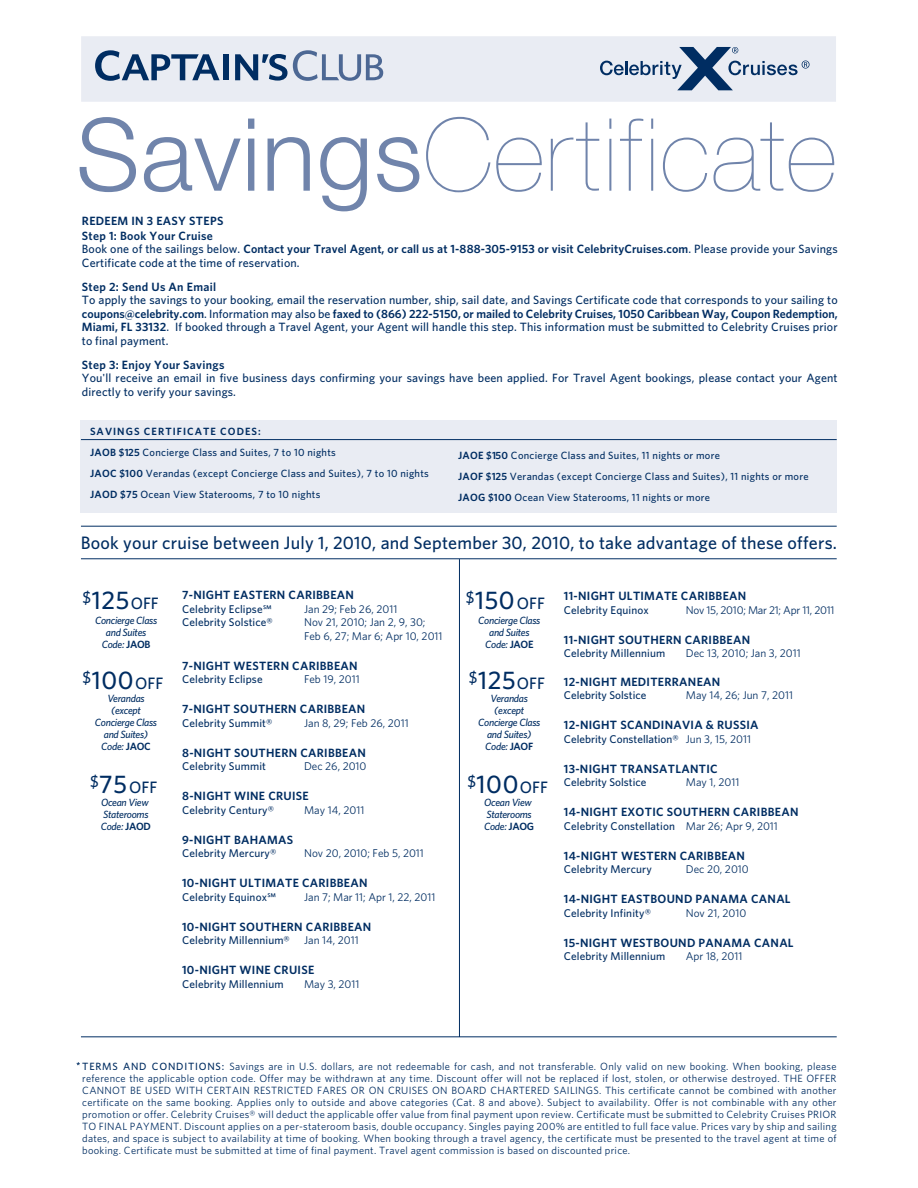
<style>
.page{position:relative;width:918px;height:1188px;background:#fff}
.page>*{position:absolute;margin:0;border:0;box-sizing:border-box;transform-origin:0 0}
.t1{font:200 100.95px "Helvetica Neue";letter-spacing:.01em;color:#7084ab}
.t2{font:500 18px "Whitney";letter-spacing:.01em;color:#002d62}
.t3{font:500 16.5px "Whitney";color:#002d62}
.t4{font:500 12px/13.5px "Whitney";letter-spacing:.01em;color:#002d62}
.t5{font:600 12px/15px "Whitney";letter-spacing:.025em;color:#002d62}
.t6{font:500 11.25px "Whitney";letter-spacing:.01em;color:#002d62}
.t7{font:11.25px/13.5px "Whitney";color:#002d62}
.t8{font:11.25px "Whitney";letter-spacing:-.02em;color:#002d62}
.t9{font:10.5px/12px "Whitney";letter-spacing:.025em;color:#002d62;text-align:justify}
.t10{font:500 10.5px/21px "Whitney";letter-spacing:.025em;color:#002d62}
.t11{font:italic 500 10.5px/12px "Whitney";letter-spacing:-.025em;color:#002d62;text-align:center}
.t12{font:600 10.5px "Whitney";letter-spacing:.1em;color:#002d62}
.s1{font-weight:300}
.s2{font-weight:600}
.s3{font-size:25.5px}
.s4{font-weight:400}
.s5{font-weight:600;font-style:normal}
.s6{font-weight:500}
</style>
<div class="page">
<div style="left:81px;top:36px;width:755px;height:66px;background:#e9ecf3"></div>
<div style="left:80px;top:420px;width:756px;height:93px;background:#e9ecf3"></div>
<hr style="left:81px;top:439px;width:756px;height:1px;background:#002d62">
<hr style="left:81px;top:526px;width:756px;height:1px;background:#002d62">
<hr style="left:81px;top:558px;width:756px;height:1px;background:#002d62">
<hr style="left:81px;top:1036px;width:756px;height:1px;background:#002d62">
<hr style="left:459px;top:559px;width:1px;height:478px;background:#002d62">
<svg style="left:600px;top:47px;width:210px;height:43px"></svg>
<svg style="left:95px;top:50px;width:125px;height:31px"></svg>
<div style="left:223px;top:54px;width:6px;height:26px;background:#002d62"></div>
<svg style="left:235px;top:50px;width:148px;height:31px"></svg>
<h1 class="t1" style="left:76px;top:97px;width:762px"><span class="s1">Savings</span>Certificate</h1>
<p class="t5" style="left:82px;top:214px;width:143px">REDEEM IN 3 EASY STEPS<br>Step 1: Book Your Cruise</p>
<p class="t4" style="left:82px;top:243px;width:757px">Book one of the sailings below. <span class="s2">Contact your Travel Agent, or call us at 1-888-305-9153 or visit CelebrityCruises.com</span>. Please provide your Savings<br>Certificate code at the time of reservation.</p>
<p class="t5" style="left:82px;top:280px;width:136px">Step 2: Send Us An Email</p>
<p class="t4" style="left:82px;top:294px;width:757px;text-align:justify">To apply the savings to your booking, email the reservation number, ship, sail date, and Savings Certificate code that corresponds to your sailing to <span class="s2">coupons@celebrity.com</span>. Information may also be <span class="s2">faxed to (866) 222-5150, or mailed to Celebrity Cruises, 1050 Caribbean Way, Coupon Redemption, Miami, FL 33132</span>. If booked through a Travel Agent, your Agent will handle this step. This information must be submitted to Celebrity Cruises prior to final payment.</p>
<p class="t5" style="left:82px;top:358px;width:144px">Step 3: Enjoy Your Savings</p>
<p class="t4" style="left:82px;top:372px;width:757px">You'll receive an email in five business days confirming your savings have been applied. For Travel Agent bookings, please contact your Agent directly to verify your savings.</p>
<p class="t12" style="left:90px;top:427px;width:172px">SAVINGS CERTIFICATE CODES:</p>
<p class="t10" style="left:90px;top:443px;width:340px"><span class="s2">JAOB $125</span> Concierge Class and Suites, 7 to 10 nights<br><span class="s2">JAOC $100</span> Verandas (except Concierge Class and Suites), 7 to 10 nights<br><span class="s2">JAOD $75</span> Ocean View Staterooms, 7 to 10 nights</p>
<p class="t10" style="left:458px;top:446px;width:352px"><span class="s2">JAOE $150</span> Concierge Class and Suites, 11 nights or more<br><span class="s2">JAOF $125</span> Verandas (except Concierge Class and Suites), 11 nights or more<br><span class="s2">JAOG $100</span> Ocean View Staterooms, 11 nights or more</p>
<h2 class="t2" style="left:81px;top:536px;width:758px">Book your cruise between July 1, 2010, and September 30, 2010, to take advantage of these offers.</h2>
<h3 class="t3" style="left:83px;top:597px;width:78px">$<span class="s3">125</span>OFF</h3>
<h3 class="t3" style="left:466px;top:597px;width:81px">$<span class="s3">150</span>OFF</h3>
<p class="t5" style="left:182px;top:589px;width:173px">7-NIGHT EASTERN CARIBBEAN</p>
<p class="t6" style="left:182px;top:605px;width:91px">Celebrity Eclipse◊</p>
<p class="t7" style="left:304px;top:603px;width:95px">Jan 29; Feb 26, 2011</p>
<p class="t6" style="left:182px;top:618px;width:92px">Celebrity Solstice®</p>
<p class="t7" style="left:304px;top:617px;width:140px">Nov 21, 2010; Jan 2, 9, 30;<br>Feb 6, 27; Mar 6; Apr 10, 2011</p>
<p class="t5" style="left:182px;top:659px;width:177px">7-NIGHT WESTERN CARIBBEAN</p>
<p class="t6" style="left:182px;top:675px;width:82px">Celebrity Eclipse</p>
<p class="t7" style="left:304px;top:674px;width:57px">Feb 19, 2011</p>
<p class="t5" style="left:182px;top:703px;width:185px">7-NIGHT SOUTHERN CARIBBEAN</p>
<p class="t6" style="left:182px;top:719px;width:92px">Celebrity Summit®</p>
<p class="t7" style="left:304px;top:717px;width:106px">Jan 8, 29; Feb 26, 2011</p>
<p class="t5" style="left:182px;top:746px;width:185px">8-NIGHT SOUTHERN CARIBBEAN</p>
<p class="t6" style="left:182px;top:762px;width:85px">Celebrity Summit</p>
<p class="t7" style="left:304px;top:761px;width:64px">Dec 26, 2010</p>
<p class="t5" style="left:182px;top:790px;width:128px">8-NIGHT WINE CRUISE</p>
<p class="t6" style="left:182px;top:806px;width:93px">Celebrity Century®</p>
<p class="t7" style="left:304px;top:804px;width:62px">May 14, 2011</p>
<p class="t5" style="left:182px;top:833px;width:113px">9-NIGHT BAHAMAS</p>
<p class="t6" style="left:182px;top:849px;width:96px">Celebrity Mercury®</p>
<p class="t7" style="left:304px;top:848px;width:121px">Nov 20, 2010; Feb 5, 2011</p>
<p class="t5" style="left:182px;top:877px;width:187px">10-NIGHT ULTIMATE CARIBBEAN</p>
<p class="t6" style="left:182px;top:893px;width:96px">Celebrity Equinox◊</p>
<p class="t7" style="left:304px;top:891px;width:133px">Jan 7; Mar 11; Apr 1, 22, 2011</p>
<p class="t5" style="left:182px;top:920px;width:191px">10-NIGHT SOUTHERN CARIBBEAN</p>
<p class="t6" style="left:182px;top:936px;width:109px">Celebrity Millennium®</p>
<p class="t7" style="left:304px;top:935px;width:56px">Jan 14, 2011</p>
<p class="t5" style="left:182px;top:964px;width:134px">10-NIGHT WINE CRUISE</p>
<p class="t6" style="left:182px;top:980px;width:103px">Celebrity Millennium</p>
<p class="t7" style="left:304px;top:978px;width:57px">May 3, 2011</p>
<p class="t5" style="left:564px;top:589px;width:184px">11-NIGHT ULTIMATE CARIBBEAN</p>
<p class="t6" style="left:564px;top:605px;width:86px">Celebrity Equinox</p>
<p class="t8" style="left:686px;top:605px;width:150px">Nov 15, 2010; Mar 21; Apr 11, 2011</p>
<p class="t5" style="left:564px;top:633px;width:188px">11-NIGHT SOUTHERN CARIBBEAN</p>
<p class="t6" style="left:564px;top:649px;width:103px">Celebrity Millennium</p>
<p class="t7" style="left:686px;top:647px;width:116px">Dec 13, 2010; Jan 3, 2011</p>
<p class="t5" style="left:564px;top:675px;width:158px">12-NIGHT MEDITERRANEAN</p>
<p class="t6" style="left:564px;top:691px;width:84px">Celebrity Solstice</p>
<p class="t7" style="left:686px;top:689px;width:109px">May 14, 26; Jun 7, 2011</p>
<p class="t5" style="left:564px;top:718px;width:196px">12-NIGHT SCANDINAVIA &amp; RUSSIA</p>
<p class="t6" style="left:564px;top:734px;width:189px">Celebrity Constellation® <span class="s4">Jun 3, 15, 2011</span></p>
<p class="t5" style="left:564px;top:762px;width:155px">13-NIGHT TRANSATLANTIC</p>
<p class="t6" style="left:564px;top:778px;width:84px">Celebrity Solstice</p>
<p class="t7" style="left:686px;top:776px;width:55px">May 1, 2011</p>
<p class="t5" style="left:564px;top:805px;width:236px">14-NIGHT EXOTIC SOUTHERN CARIBBEAN</p>
<p class="t6" style="left:564px;top:821px;width:216px">Celebrity Constellation <span class="s4">Mar 26; Apr 9, 2011</span></p>
<p class="t5" style="left:564px;top:849px;width:183px">14-NIGHT WESTERN CARIBBEAN</p>
<p class="t6" style="left:564px;top:865px;width:89px">Celebrity Mercury</p>
<p class="t7" style="left:686px;top:863px;width:65px">Dec 20, 2010</p>
<p class="t5" style="left:564px;top:892px;width:228px">14-NIGHT EASTBOUND PANAMA CANAL</p>
<p class="t6" style="left:564px;top:908px;width:89px">Celebrity Infinity®</p>
<p class="t7" style="left:686px;top:907px;width:62px">Nov 21, 2010</p>
<p class="t5" style="left:564px;top:936px;width:231px">15-NIGHT WESTBOUND PANAMA CANAL</p>
<p class="t6" style="left:564px;top:952px;width:103px">Celebrity Millennium</p>
<p class="t7" style="left:686px;top:950px;width:58px">Apr 18, 2011</p>
<p class="t11" style="left:95px;top:615px;width:64px">Concierge Class and Suites<br>Code: <span class="s5">JAOB</span></p>
<p class="t11" style="left:478px;top:615px;width:64px">Concierge Class and Suites<br>Code: <span class="s5">JAOE</span></p>
<h3 class="t3" style="left:83px;top:677px;width:82px">$<span class="s3">100</span>OFF</h3>
<h3 class="t3" style="left:469px;top:677px;width:78px">$<span class="s3">125</span>OFF</h3>
<p class="t11" style="left:95px;top:693px;width:64px">Verandas (except<br>Concierge Class and Suites)<br>Code: <span class="s5">JAOC</span></p>
<p class="t11" style="left:478px;top:693px;width:64px">Verandas (except<br>Concierge Class and Suites)<br>Code: <span class="s5">JAOF</span></p>
<h3 class="t3" style="left:90px;top:781px;width:69px">$<span class="s3">75</span>OFF</h3>
<h3 class="t3" style="left:467px;top:781px;width:82px">$<span class="s3">100</span>OFF</h3>
<p class="t11" style="left:101px;top:797px;width:52px;text-align:left">Ocean View<br>Staterooms<br>Code: <span class="s5">JAOD</span></p>
<p class="t11" style="left:484px;top:797px;width:52px;text-align:left">Ocean View<br>Staterooms<br>Code: <span class="s5">JAOG</span></p>
<p class="t9" style="left:82px;top:1061px;width:756px"><span class="s6">TERMS AND CONDITIONS:</span> Savings are in U.S. dollars, are not redeemable for cash, and not transferable. Only valid on new booking. When booking, please reference the applicable option code. Offer may be withdrawn at any time. Discount offer will not be replaced if lost, stolen, or otherwise destroyed. THE OFFER CANNOT BE USED WITH CERTAIN RESTRICTED FARES OR ON CRUISES ON BOARD CHARTERED SAILINGS. This certificate cannot be combined with another certificate on the same booking. Applies only to outside and above categories (Cat. 8 and above). Subject to availability. Offer is not combinable with any other promotion or offer. Celebrity Cruises® will deduct the applicable offer value from final payment upon review. Certificate must be submitted to Celebrity Cruises PRIOR TO FINAL PAYMENT. Discount applies on a per-stateroom basis, double occupancy. Singles paying 200% are entitled to full face value. Prices vary by ship and sailing dates, and space is subject to availability at time of booking. When booking through a travel agency, the certificate must be presented to the travel agent at time of booking. Certificate must be submitted at time of final payment. Travel agent commission is based on discounted price.</p>
</div>
